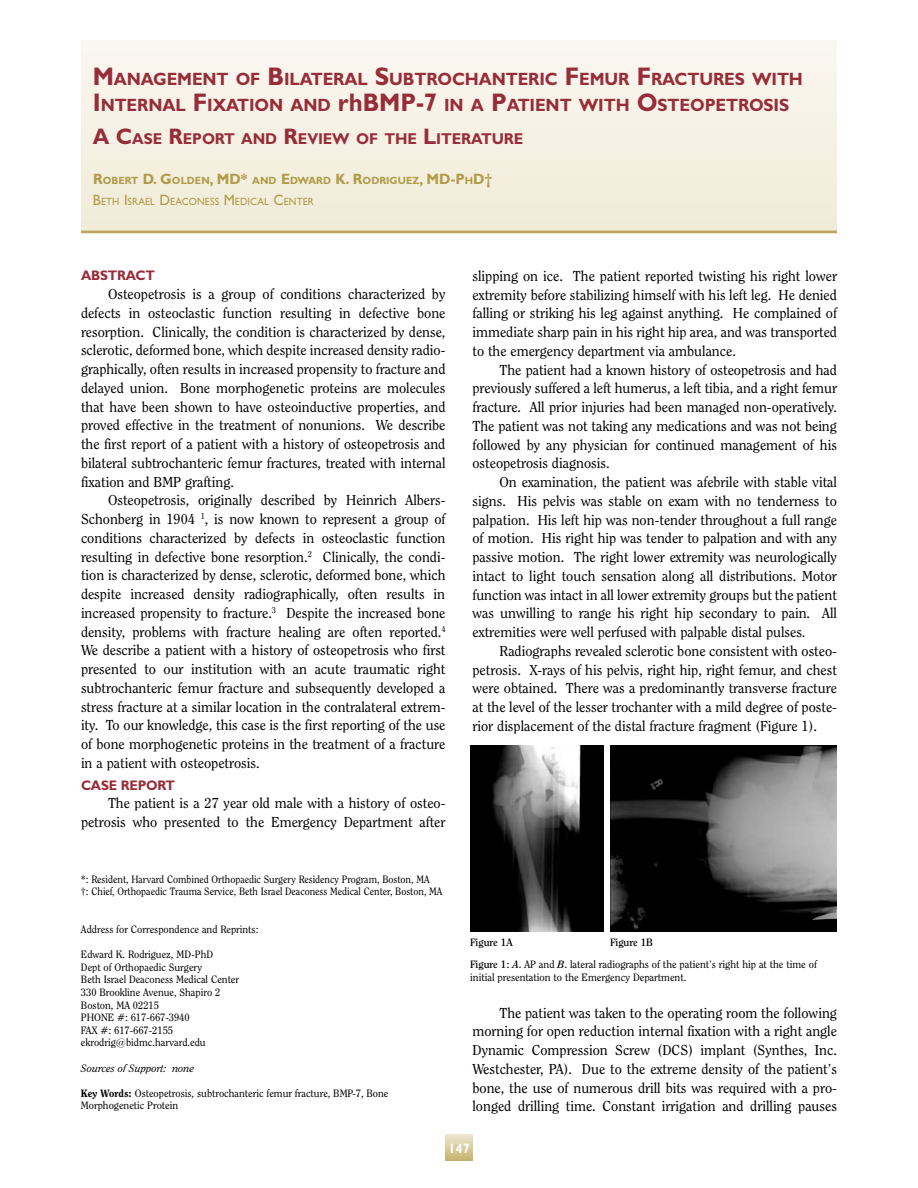
<style>
.page{position:relative;width:918px;height:1188px;background:#fff}
.page>*{position:absolute;margin:0;border:0;box-sizing:border-box;transform-origin:0 0}
.t1{font:700 17.85px/25.5px "Gill Sans";letter-spacing:-.005em;color:#972d39;scale:.94 1}
.t2{font:700 15.75px "Gill Sans";letter-spacing:-.005em;color:#972d39;scale:.95 1}
.t3{font:14.25px/18.8px "Clearface IT Cby BT";color:#000;text-align:justify}
.t4{font:700 13.8px "Gill Sans";letter-spacing:-.015em;color:#972d39;scale:.95 1}
.t5{font:700 13.5px "Gill Sans";color:#fff;scale:.95 1}
.t6{font:10.5px/12.6px "Clearface IT Cby BT";color:#000}
.t7{font:10.5px/12.6px "Clearface IT Cby BT";color:#000;scale:.95 1}
.t8{font:700 10.5px/21.8px "Gill Sans";letter-spacing:.005em;color:#af9c46;scale:.95 1}
.t9{font:italic 10.5px "Clearface IT Cby BT";color:#000}
.t10{font:700 10.5px "Clearface IT Cby BT";color:#000}
.s1{font-size:25.5px}
.s2{font-size:22.5px}
.s3{font-size:15px}
.s4{font-weight:400;font-size:15px}
.s5{font-weight:400}
.s6{font-weight:800}
.s7{font-weight:700}
.s8{font-weight:700;font-style:italic}
</style>
<div class="page">
<div style="left:81px;top:40px;width:756px;height:192px;background:#f6f1e4"></div>
<svg style="left:446px;top:1134px;width:26px;height:27px"></svg>
<hr style="left:81px;top:231px;width:756px;height:2px;background:#b9a85b">
<img style="left:470px;top:746px;width:134px;height:185px">
<img style="left:610px;top:746px;width:227px;height:185px">
<p class="t1" style="left:93px;top:66px;width:757px"><span class="s1">M</span>ANAGEMENT OF <span class="s1">B</span> ILATERAL <span class="s1">S</span>UBTROCHANTERIC <span class="s1">F</span> EMUR <span class="s1">F</span> RACTURES WITH<br><span class="s1">I</span> NTERNAL <span class="s1">F</span> IXATION AND <span class="s1">RHBMP-7</span> IN A <span class="s1">P</span>ATIENT WITH <span class="s1">O</span>STEOPETROSIS</p>
<p class="t2" style="left:93px;top:130px;width:455px"><span class="s2">A C</span>ASE <span class="s2">R</span>EPORT AND <span class="s2">R</span>EVIEW OF THE <span class="s2">L</span>ITERATURE</p>
<p class="t8" style="left:93px;top:169px;width:422px"><span class="s3">R</span>OBERT <span class="s3">D. G</span>OLDEN<span class="s3">, MD*</span> AND <span class="s3">E</span>DWARD <span class="s3">K. R</span>ODRIGUEZ<span class="s3">, MD-P</span>H<span class="s3">D†<br></span><span class="s4">B</span><span class="s5">ETH</span> <span class="s4">I</span> <span class="s5">SRAEL</span> <span class="s4">D</span><span class="s5">EACONESS</span> <span class="s4">M</span> <span class="s5">EDICAL</span> <span class="s4">C</span><span class="s5">ENTER</span></p>
<p class="t4" style="left:81px;top:268px;width:79px">ABSTRACT</p>
<p class="t3" style="left:81px;top:285px;width:366px;text-indent:27px">Osteopetrosis is a group of conditions characterized by defects in osteoclastic function resulting in defective bone resorption. Clinically, the condition is characterized by dense, sclerotic, deformed bone, which despite increased density radio&shy;graphically, often results in increased propensity to fracture and delayed union. Bone morphogenetic proteins are molecules that have been shown to have osteoinductive properties, and proved effective in the treatment of nonunions. We describe the first report of a patient with a history of osteopetrosis and bilateral subtrochanteric femur fractures, treated with internal fixation and BMP grafting.</p>
<p class="t3" style="left:81px;top:491px;width:366px;text-indent:27px">Osteopetrosis, originally described by Heinrich Albers-Schonberg in 1904 <sup>1</sup>, is now known to represent a group of conditions characterized by defects in osteoclastic function resulting in defective bone resorption.<sup>2</sup> Clinically, the condi&shy;tion is characterized by dense, sclerotic, deformed bone, which despite increased density radiographically, often results in increased propensity to fracture.<sup>3</sup> Despite the increased bone density, problems with fracture healing are often reported.<sup>4<br></sup>We describe a patient with a history of osteopetrosis who first presented to our institution with an acute traumatic right subtrochanteric femur fracture and subsequently developed a stress fracture at a similar location in the contralateral extrem&shy;ity. To our knowledge, this case is the first reporting of the use of bone morphogenetic proteins in the treatment of a fracture in a patient with osteopetrosis.</p>
<p class="t4" style="left:81px;top:777px;width:100px">CASE REPORT</p>
<p class="t3" style="left:81px;top:794px;width:366px;text-align:right">The patient is a 27 year old male with a history of osteo&shy;petrosis who presented to the Emergency Department after</p>
<p class="t7" style="left:81px;top:873px;width:382px">*: Resident, Harvard Combined Orthopaedic Surgery Residency Program, Boston, MA<br>†: Chief, Orthopaedic Trauma Service, Beth Israel Deaconess Medical Center, Boston, MA</p>
<p class="t6" style="left:81px;top:923px;width:179px">Address for Correspondence and Reprints:</p>
<p class="t6" style="left:81px;top:948px;width:160px">Edward K. Rodriguez, MD-PhD<br>Dept of Orthopaedic Surgery<br>Beth Israel Deaconess Medical Center<br>330 Brookline Avenue, Shapiro 2<br>Boston, MA 02215<br>PHONE #: 617-667-3940<br>FAX #: 617-667-2155 ekrodrig@bidmc.harvard.edu</p>
<p class="t9" style="left:81px;top:1062px;width:115px">Sources of Support: none</p>
<p class="t6" style="left:81px;top:1087px;width:309px"><span class="s6">Key Words:</span> Osteopetrosis, subtrochanteric femur fracture, BMP-7, Bone<br>Morphogenetic Protein</p>
<p class="t3" style="left:473px;top:266px;width:366px">slipping on ice. The patient reported twisting his right lower extremity before stabilizing himself with his left leg. He denied falling or striking his leg against anything. He complained of immediate sharp pain in his right hip area, and was transported to the emergency department via ambulance.</p>
<p class="t3" style="left:473px;top:360px;width:366px;text-indent:27px">The patient had a known history of osteopetrosis and had previously suffered a left humerus, a left tibia, and a right femur fracture. All prior injuries had been managed non-operatively.<br>The patient was not taking any medications and was not being followed by any physician for continued management of his osteopetrosis diagnosis.</p>
<p class="t3" style="left:473px;top:473px;width:366px;text-indent:27px">On examination, the patient was afebrile with stable vital signs. His pelvis was stable on exam with no tenderness to palpation. His left hip was non-tender throughout a full range of motion. His right hip was tender to palpation and with any passive motion. The right lower extremity was neurologically intact to light touch sensation along all distributions. Motor function was intact in all lower extremity groups but the patient was unwilling to range his right hip secondary to pain. All extremities were well perfused with palpable distal pulses.</p>
<p class="t3" style="left:473px;top:641px;width:366px;text-indent:27px">Radiographs revealed sclerotic bone consistent with osteo&shy;petrosis. X-rays of his pelvis, right hip, right femur, and chest were obtained. There was a predominantly transverse fracture at the level of the lesser trochanter with a mild degree of poste&shy;rior displacement of the distal fracture fragment (Figure 1).</p>
<p class="t6" style="left:470px;top:931px;width:348px;line-height:22.4px;text-indent:140px"><span class="s7">Figure 1B<br>Figure 1:</span> <span class="s8">A</span><span class="s7">.</span> AP and <span class="s8">B</span><span class="s7">.</span> lateral radiographs of the patient’s right hip at the time of</p>
<p class="t6" style="left:470px;top:971px;width:218px">initial presentation to the Emergency Department.</p>
<p class="t10" style="left:470px;top:936px;width:44px">Figure 1A</p>
<p class="t3" style="left:473px;top:1003px;width:366px;text-indent:27px">The patient was taken to the operating room the following morning for open reduction internal fixation with a right angle Dynamic Compression Screw (DCS) implant (Synthes, Inc.<br>Westchester, PA). Due to the extreme density of the patient’s bone, the use of numerous drill bits was required with a pro&shy;longed drilling time. Constant irrigation and drilling pauses</p>
<p class="t5" style="left:449px;top:1141px;width:22px">147</p>
</div>
